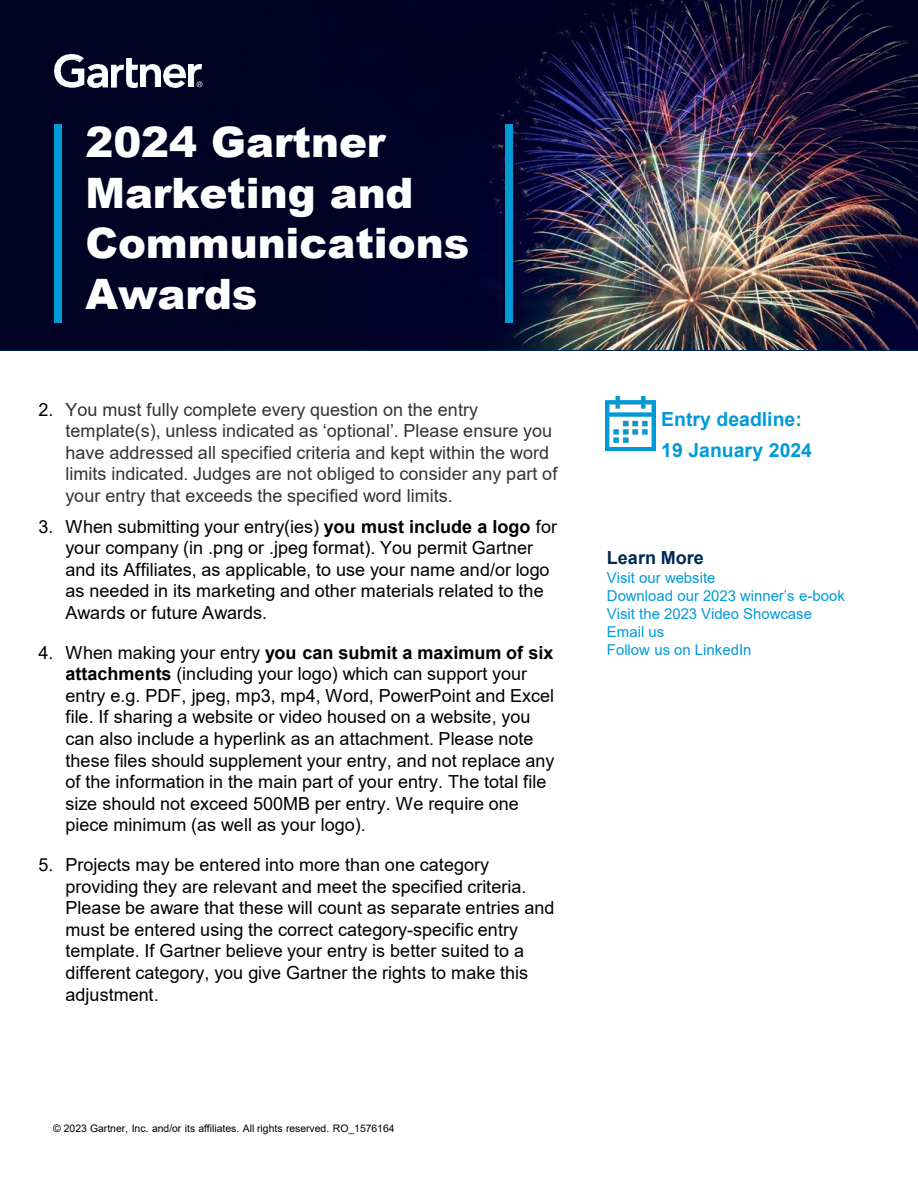
<style>
.page{position:relative;width:918px;height:1188px;background:#fff}
.page>*{position:absolute;margin:0;border:0;box-sizing:border-box;transform-origin:0 0}
.t1{font:900 42px/50.4px "Arial";color:#fff}
.t2{font:700 19.5px/31.5px "Arial";color:#009ad7}
.t3{font:18px/21.6px "Arial";letter-spacing:.005em;color:#000}
.t4{font:18px/21.6px "Arial";letter-spacing:.005em;color:#333}
.t5{font:700 18px "Arial";color:#002855}
.t6{font:15px/18px "Arial";color:#009ad7}
.t7{font:10.5px "Arial";letter-spacing:-.005em;color:#000}
.s1{color:#000}
.s2{font-weight:700}
</style>
<div class="page">
<img style="left:0;top:0;width:918px;height:350px">
<img style="left:188px;top:65px;width:14px;height:22px">
<img style="left:141px;top:64px;width:20px;height:23px">
<img style="left:111px;top:59px;width:27px;height:28px">
<svg style="left:54px;top:54px;width:30px;height:34px"></svg>
<img style="left:163px;top:64px;width:23px;height:23px">
<img style="left:87px;top:64px;width:20px;height:23px">
<svg style="left:197px;top:81px;width:5px;height:6px"></svg>
<div style="left:54px;top:125px;width:8px;height:198px;background:#009ad7"></div>
<div style="left:505px;top:125px;width:8px;height:198px;background:#009ad7"></div>
<img style="left:606px;top:397px;width:49px;height:54px">
<h1 class="t1" style="left:85px;top:116px;width:385px">2024 Gartner<br>Marketing and<br>Communications<br>Awards</h1>
<p class="t4" style="left:65px;top:398px;width:493px;text-indent:-27px"><span class="s1">2.</span> You must fully complete every question on the entry template(s), unless indicated as ‘optional’. Please ensure you have addressed all specified criteria and kept within the word limits indicated. Judges are not obliged to consider any part of your entry that exceeds the specified word limits.</p>
<p class="t3" style="left:65px;top:515px;width:493px;text-indent:-27px">3. When submitting your entry(ies) <span class="s2">you must include a logo</span> for your company (in .png or .jpeg format). You permit Gartner and its Affiliates, as applicable, to use your name and/or logo as needed in its marketing and other materials related to the Awards or future Awards.</p>
<p class="t3" style="left:65px;top:641px;width:491px;text-indent:-27px">4. When making your entry <span class="s2">you can submit a maximum of six attachments</span> (including your logo) which can support your entry e.g. PDF, jpeg, mp3, mp4, Word, PowerPoint and Excel file. If sharing a website or video housed on a website, you can also include a hyperlink as an attachment. Please note these files should supplement your entry, and not replace any of the information in the main part of your entry. The total file size should not exceed 500MB per entry. We require one piece minimum (as well as your logo).</p>
<p class="t3" style="left:65px;top:854px;width:491px;text-indent:-27px">5. Projects may be entered into more than one category providing they are relevant and meet the specified criteria.<br>Please be aware that these will count as separate entries and must be entered using the correct category-specific entry template. If Gartner believe your entry is better suited to a different category, you give Gartner the rights to make this adjustment.</p>
<p class="t7" style="left:53px;top:1121px;width:343px">© 2023 Gartner, Inc. and/or its affiliates. All rights reserved. RO_1576164</p>
<p class="t2" style="left:661px;top:403px;width:152px">Entry deadline:<br>19 January 2024</p>
<p class="t5" style="left:607px;top:545px;width:98px">Learn More</p>
<p class="t6" style="left:607px;top:568px;width:240px">Visit our website<br>Download our 2023 winner’s e-book<br>Visit the 2023 Video Showcase<br>Email us<br>Follow us on LinkedIn</p>
</div>
